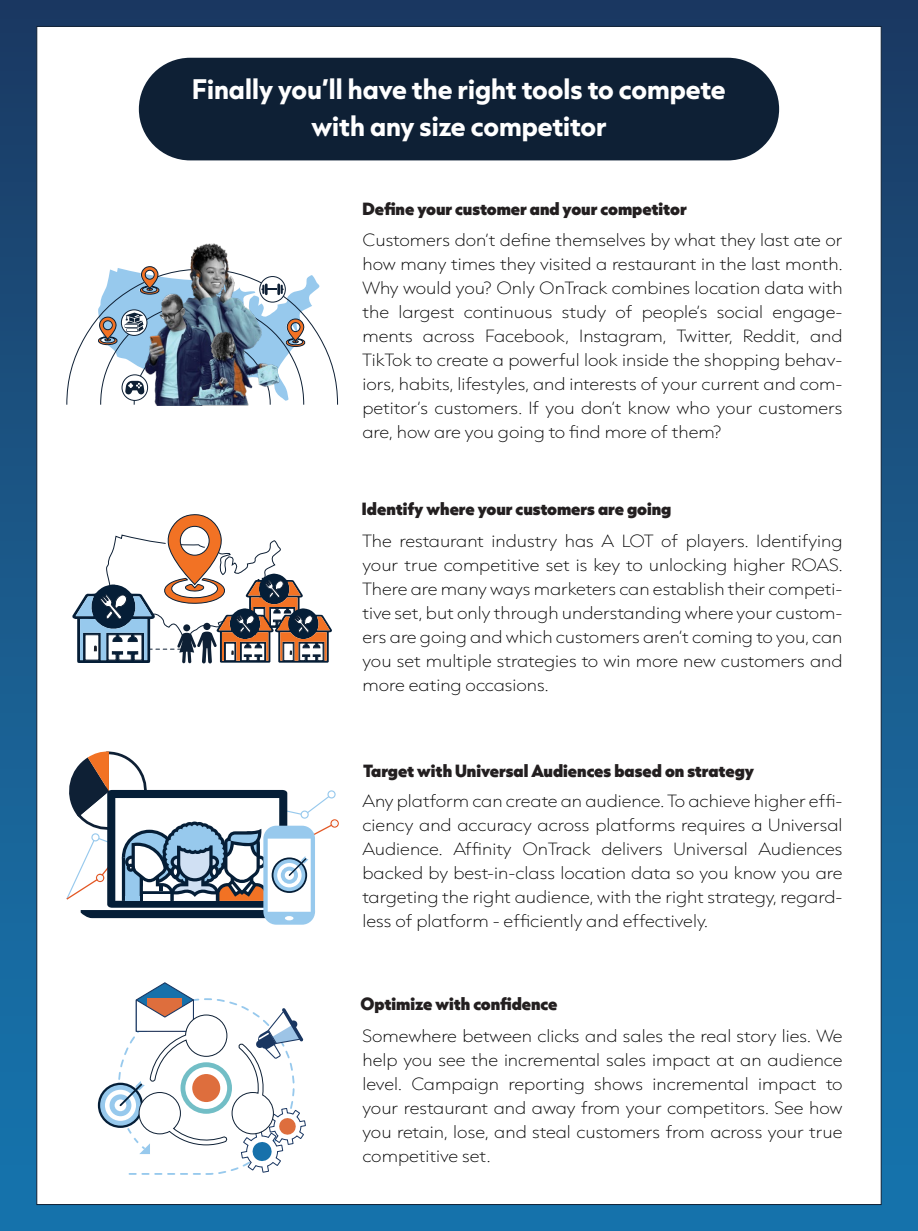
<style>
.page{position:relative;width:918px;height:1231px;background:#fff}
.page>*{position:absolute;margin:0;border:0;box-sizing:border-box;transform-origin:0 0}
.t1{font:700 24px/37.5px "Capitana";color:#fff;text-align:center}
.t2{font:100 15px/24px "Capitana";color:#010101;text-align:justify;scale:1.06 1}
.t3{font:900 15px "Capitana";color:#231f20}
</style>
<div class="page">
<div style="left:0;top:0;width:918px;height:1231px;background:linear-gradient(to bottom,#1c3b64,#1678b1)"></div>
<div style="left:36px;top:26px;width:846px;height:1179px;background:#fff;border:1px solid #0e2035"></div>
<img style="left:190px;top:243px;width:39px;height:23px">
<img style="left:191px;top:405px;width:58px;height:1px">
<svg style="left:66px;top:266px;width:272px;height:139px"></svg>
<svg style="left:66px;top:751px;width:273px;height:173px"></svg>
<svg style="left:72px;top:514px;width:260px;height:149px"></svg>
<svg style="left:99px;top:1084px;width:43px;height:42px"></svg>
<div style="left:98px;top:1082px;width:45px;height:46px;border:2px solid #051e37;border-radius:50%"></div>
<svg style="left:105px;top:1089px;width:31px;height:32px"></svg>
<div style="left:110px;top:1094px;width:21px;height:22px;background:#97c9ed;border-radius:50%"></div>
<div style="left:115px;top:1099px;width:11px;height:12px;background:#fff;border-radius:50%"></div>
<svg style="left:117px;top:982px;width:189px;height:193px"></svg>
<div style="left:139px;top:58px;width:640px;height:102px;background:#0e2035;border-radius:51px"></div>
<h1 class="t1" style="left:192px;top:69px;width:535px">Finally you’ll have the right tools to compete with any size competitor</h1>
<p class="t3" style="left:362px;top:197px;width:326px">Define your customer and your competitor</p>
<p class="t2" style="left:362px;top:228px;width:454px">Customers don’t define themselves by what they last ate or how many times they visited a restaurant in the last month.<br>Why would you? Only OnTrack combines location data with the largest continuous study of people’s social engage&shy;ments across Facebook, Instagram, Twitter, Reddit, and TikTok to create a powerful look inside the shopping behav&shy;iors, habits, lifestyles, and interests of your current and com&shy;petitor’s customers. If you don’t know who your customers are, how are you going to find more of them?</p>
<p class="t3" style="left:362px;top:497px;width:311px">Identify where your customers are going</p>
<p class="t2" style="left:362px;top:529px;width:454px">The restaurant industry has A LOT of players. Identifying your true competitive set is key to unlocking higher ROAS.<br>There are many ways marketers can establish their competi&shy;tive set, but only through understanding where your custom&shy;ers are going and which customers aren’t coming to you, can you set multiple strategies to win more new customers and more eating occasions.</p>
<p class="t3" style="left:363px;top:759px;width:392px">Target with Universal Audiences based on strategy</p>
<p class="t2" style="left:362px;top:789px;width:454px">Any platform can create an audience. To achieve higher effi&shy;ciency and accuracy across platforms requires a Universal Audience. Affinity OnTrack delivers Universal Audiences backed by best-in-class location data so you know you are targeting the right audience, with the right strategy, regard&shy;less of platform - efficiently and effectively.</p>
<p class="t3" style="left:360px;top:992px;width:199px">Optimize with confidence</p>
<p class="t2" style="left:362px;top:1023px;width:454px">Somewhere between clicks and sales the real story lies. We help you see the incremental sales impact at an audience level. Campaign reporting shows incremental impact to your restaurant and away from your competitors. See how you retain, lose, and steal customers from across your true competitive set.</p>
</div>
